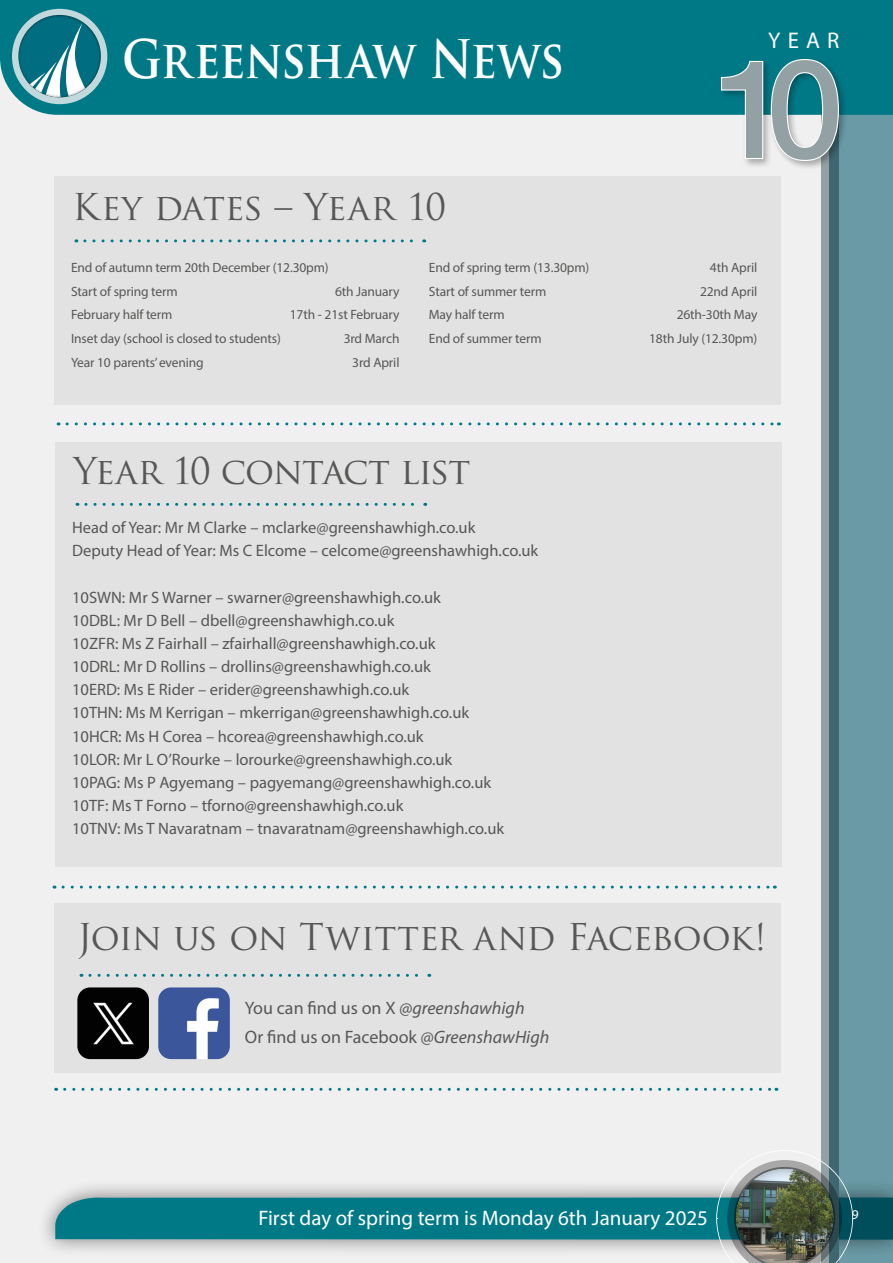
<style>
.page{position:relative;width:893px;height:1263px;background:#f0f0f1}
.page>*{position:absolute;margin:0;border:0;box-sizing:border-box;transform-origin:0 0}
.t1{font:700 51.75px "Trajan Pro";letter-spacing:-.015em;color:#fff;scale:.87 1}
.t2{font:36px "Trajan Pro";letter-spacing:-.02em;color:#575756}
.t3{font:36px "Trajan Pro";letter-spacing:-.04em;color:#575756}
.t4{font:22.8px "Myriad Pro";color:#fff}
.t5{font:21px "Myriad Pro";color:#fff}
.t6{font:18px/29.7px "Myriad Pro";color:#575756}
.t7{font:16.5px/23.1px "Myriad Pro";color:#575756}
.t8{font:13.5px/23.7px "Myriad Pro";letter-spacing:-.01em;color:#575756}
.t9{font:13.5px "Myriad Pro";color:#fff}
.s1{font-style:italic}
</style>
<div class="page">
<div style="left:37px;top:1178px;width:856px;height:80px;background:#000;opacity:.5"></div>
<div style="left:822px;top:6px;width:17px;height:1257px;background:#93a1a4"></div>
<svg style="left:829px;top:115px;width:64px;height:1035px;background:#5f8d98"></svg>
<div style="left:0;top:0;width:893px;height:115px;background:#007987"></div>
<div style="left:12px;top:9px;width:95px;height:95px;background:#c1d9dd;border-radius:50%"></div>
<div style="left:6px;top:3px;width:108px;height:95px;background:#000;opacity:.75"></div>
<svg style="left:55px;top:1150px;width:838px;height:113px"></svg>
<div style="left:722px;top:1158px;width:123px;height:105px;background:#000;opacity:.4"></div>
<div style="left:718px;top:56px;width:130px;height:114px;background:#000;opacity:.3"></div>
<svg style="left:720px;top:58px;width:119px;height:104px"></svg>
<div style="left:55px;top:442px;width:726px;height:424px;background:#e1e1e1"></div>
<svg style="left:86px;top:503px;width:340px;height:3px"></svg>
<svg style="left:63px;top:885px;width:712px;height:3px"></svg>
<svg style="left:67px;top:422px;width:712px;height:3px"></svg>
<div style="left:54px;top:176px;width:726px;height:229px;background:#e1e1e1"></div>
<svg style="left:85px;top:239px;width:340px;height:3px"></svg>
<svg style="left:65px;top:1088px;width:712px;height:3px"></svg>
<div style="left:54px;top:904px;width:726px;height:169px;background:#e1e1e1"></div>
<svg style="left:90px;top:974px;width:340px;height:3px"></svg>
<img style="left:158px;top:987px;width:72px;height:72px">
<img style="left:77px;top:987px;width:72px;height:72px">
<h1 class="t1" style="left:122px;top:27px;width:509px">Greenshaw News</h1>
<h3 class="t4" style="left:768px;top:26px;width:73px">YEAR</h3>
<h2 class="t2" style="left:72px;top:185px;width:375px">Key dates – Year 10</h2>
<p class="t8" style="left:71px;top:255px;width:259px">End of autumn term 20th December (12.30pm)<br>Start of spring term</p>
<p class="t8" style="left:335px;top:279px;width:66px">6th January</p>
<p class="t8" style="left:71px;top:303px;width:103px">February half term</p>
<p class="t8" style="left:290px;top:303px;width:111px">17th - 21st February</p>
<p class="t8" style="left:71px;top:326px;width:211px">Inset day (school is closed to students)</p>
<p class="t8" style="left:344px;top:326px;width:57px">3rd March</p>
<p class="t8" style="left:71px;top:350px;width:134px">Year 10 parents’ evening</p>
<p class="t8" style="left:352px;top:350px;width:49px">3rd April</p>
<p class="t8" style="left:429px;top:255px;width:162px">End of spring term (13.30pm)</p>
<p class="t8" style="left:710px;top:255px;width:49px">4th April</p>
<p class="t8" style="left:429px;top:279px;width:119px">Start of summer term</p>
<p class="t8" style="left:700px;top:279px;width:59px">22nd April</p>
<p class="t8" style="left:429px;top:303px;width:77px">May half term</p>
<p class="t8" style="left:677px;top:303px;width:82px">26th-30th May</p>
<p class="t8" style="left:429px;top:326px;width:114px">End of summer term</p>
<p class="t8" style="left:649px;top:326px;width:110px">18th July (12.30pm)</p>
<h2 class="t3" style="left:73px;top:448px;width:398px">Year 10 contact list</h2>
<p class="t7" style="left:72px;top:516px;width:468px">Head of Year: Mr M Clarke – mclarke@greenshawhigh.co.uk<br>Deputy Head of Year: Ms C Elcome – celcome@greenshawhigh.co.uk</p>
<p class="t7" style="left:72px;top:585px;width:434px">10SWN: Mr S Warner – swarner@greenshawhigh.co.uk<br>10DBL: Mr D Bell – dbell@greenshawhigh.co.uk<br>10ZFR: Ms Z Fairhall – zfairhall@greenshawhigh.co.uk<br>10DRL: Mr D Rollins – drollins@greenshawhigh.co.uk<br>10ERD: Ms E Rider – erider@greenshawhigh.co.uk<br>10THN: Ms M Kerrigan – mkerrigan@greenshawhigh.co.uk 10HCR: Ms H Corea – hcorea@greenshawhigh.co.uk<br>10LOR: Mr L O’Rourke – lorourke@greenshawhigh.co.uk 10PAG: Ms P Agyemang – pagyemang@greenshawhigh.co.uk 10TF: Ms T Forno – tforno@greenshawhigh.co.uk<br>10TNV: Ms T Navaratnam – tnavaratnam@greenshawhigh.co.uk</p>
<h2 class="t2" style="left:77px;top:914px;width:690px">Join us on Twitter and Facebook!</h2>
<p class="t6" style="left:245px;top:992px;width:306px">You can find us on X <span class="s1">@greenshawhigh<br></span>Or find us on Facebook <span class="s1">@GreenshawHigh</span></p>
<p class="t5" style="left:258px;top:1205px;width:451px">First day of spring term is Monday 6th January 2025</p>
<p class="t9" style="left:852px;top:1206px;width:8px">9</p>
</div>
